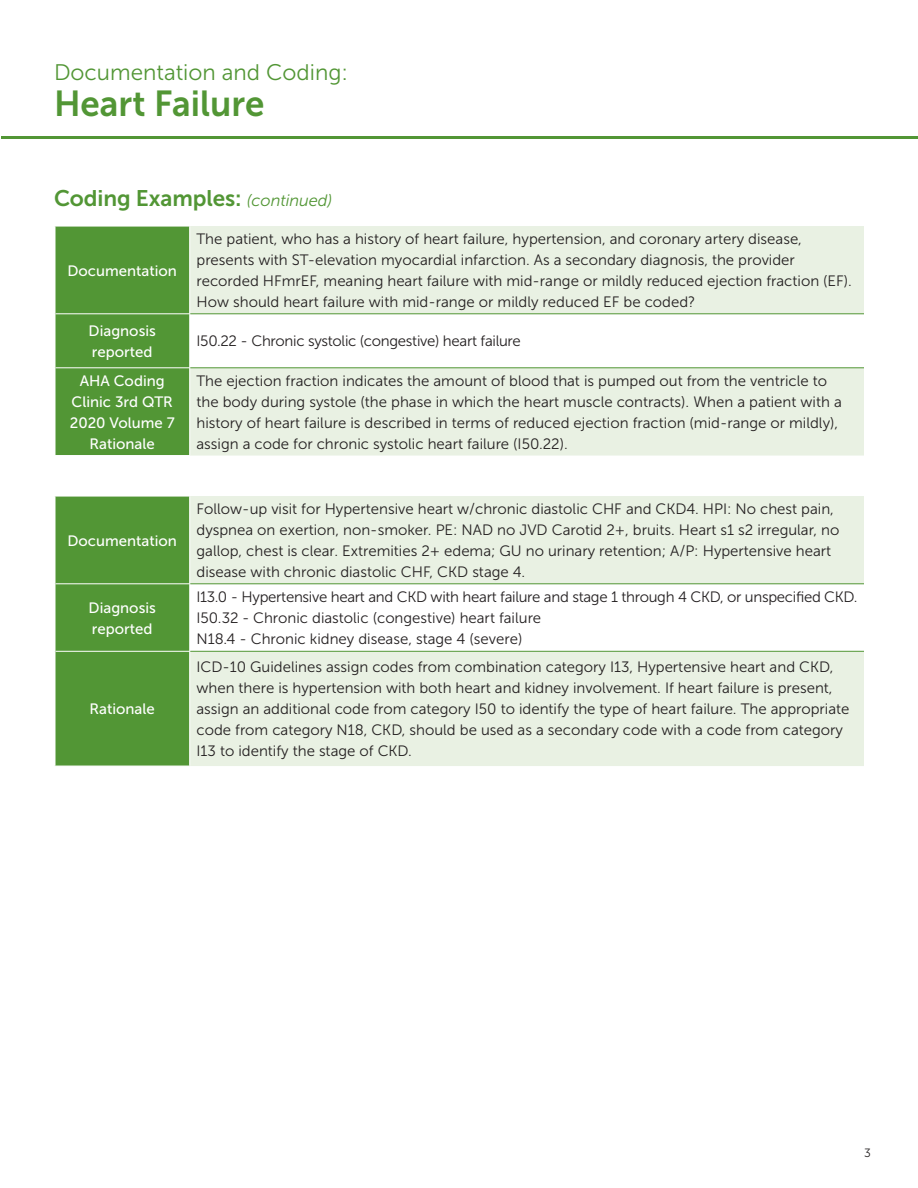
<style>
.page{position:relative;width:918px;height:1188px;background:#fff}
.page>*{position:absolute;margin:0;border:0;box-sizing:border-box;transform-origin:0 0}
.t1{font:36px "Museo Sans 700";color:#529635}
.t2{font:22.5px "Museo Sans 700";letter-spacing:-.005em;color:#529635}
.t3{font:22.5px "Museo Sans 300";color:#529635}
.t4{font:15px/21px "Museo Sans 300";color:#231f20}
.t5{font:15px "Museo Sans 300";letter-spacing:-.02em;color:#231f20}
.t6{font:15px/21px "Museo Sans 500";color:#fff}
.t7{font:12px "Museo Sans 300";color:#231f20}
.s1{font-family:"Museo Sans 300";font-style:italic;font-size:16.5px}
</style>
<div class="page">
<hr style="left:1px;top:136px;width:917px;height:3px;background:#529635">
<svg style="left:56px;top:227px;width:133px;height:539px;fill:#529635"></svg>
<svg style="left:190px;top:226px;width:674px;height:540px;fill:#e9f1e3"></svg>
<hr style="left:190px;top:313px;width:674px;height:1px;background:#529635">
<hr style="left:190px;top:367px;width:674px;height:1px;background:#529635">
<hr style="left:190px;top:583px;width:674px;height:1px;background:#529635">
<hr style="left:190px;top:651px;width:674px;height:1px;background:#529635">
<hr style="left:56px;top:313px;width:134px;height:1px;background:#fff">
<hr style="left:56px;top:367px;width:134px;height:1px;background:#fff">
<hr style="left:54px;top:455px;width:136px;height:1px;background:#fff">
<hr style="left:54px;top:496px;width:136px;height:1px;background:#fff">
<hr style="left:56px;top:583px;width:134px;height:1px;background:#fff">
<hr style="left:56px;top:651px;width:134px;height:1px;background:#fff">
<h2 class="t3" style="left:54px;top:60px;width:296px">Documentation and Coding:</h2>
<h1 class="t1" style="left:54px;top:83px;width:212px">Heart Failure</h1>
<p class="t2" style="left:54px;top:186px;width:280px">Coding Examples: <span class="s1">(continued)</span></p>
<p class="t6" style="left:68px;top:260px;width:111px">Documentation</p>
<p class="t4" style="left:196px;top:229px;width:657px">The patient, who has a history of heart failure, hypertension, and coronary artery disease, presents with ST-elevation myocardial infarction. As a secondary diagnosis, the provider recorded HFmrEF, meaning heart failure with mid-range or mildly reduced ejection fraction (EF).<br>How should heart failure with mid-range or mildly reduced EF be coded?</p>
<p class="t6" style="left:89px;top:320px;width:69px">Diagnosis reported</p>
<p class="t5" style="left:196px;top:333px;width:326px">I50.22 - Chronic systolic (congestive) heart failure</p>
<p class="t6" style="left:70px;top:370px;width:106px;text-align:center">AHA Coding<br>Clinic 3rd QTR<br>2020 Volume 7<br>Rationale</p>
<p class="t4" style="left:196px;top:370px;width:647px">The ejection fraction indicates the amount of blood that is pumped out from the ventricle to the body during systole (the phase in which the heart muscle contracts). When a patient with a history of heart failure is described in terms of reduced ejection fraction (mid-range or mildly), assign a code for chronic systolic heart failure (I50.22).</p>
<p class="t6" style="left:68px;top:530px;width:111px">Documentation</p>
<p class="t6" style="left:89px;top:597px;width:69px">Diagnosis reported</p>
<p class="t6" style="left:90px;top:699px;width:67px">Rationale</p>
<p class="t4" style="left:196px;top:499px;width:645px">Follow-up visit for Hypertensive heart w/chronic diastolic CHF and CKD4. HPI: No chest pain, dyspnea on exertion, non-smoker. PE: NAD no JVD Carotid 2+, bruits. Heart s1 s2 irregular, no gallop, chest is clear. Extremities 2+ edema; GU no urinary retention; A/P: Hypertensive heart disease with chronic diastolic CHF, CKD stage 4.</p>
<p class="t5" style="left:196px;top:589px;width:663px">I13.0 - Hypertensive heart and CKD with heart failure and stage 1 through 4 CKD, or unspecified CKD.</p>
<p class="t4" style="left:196px;top:608px;width:346px">I50.32 - Chronic diastolic (congestive) heart failure</p>
<p class="t4" style="left:196px;top:629px;width:327px">N18.4 - Chronic kidney disease, stage 4 (severe)</p>
<p class="t4" style="left:196px;top:657px;width:655px">ICD-10 Guidelines assign codes from combination category I13, Hypertensive heart and CKD, when there is hypertension with both heart and kidney involvement. If heart failure is present, assign an additional code from category I50 to identify the type of heart failure. The appropriate code from category N18, CKD, should be used as a secondary code with a code from category I13 to identify the stage of CKD.</p>
<p class="t7" style="left:864px;top:1146px;width:8px">3</p>
</div>
